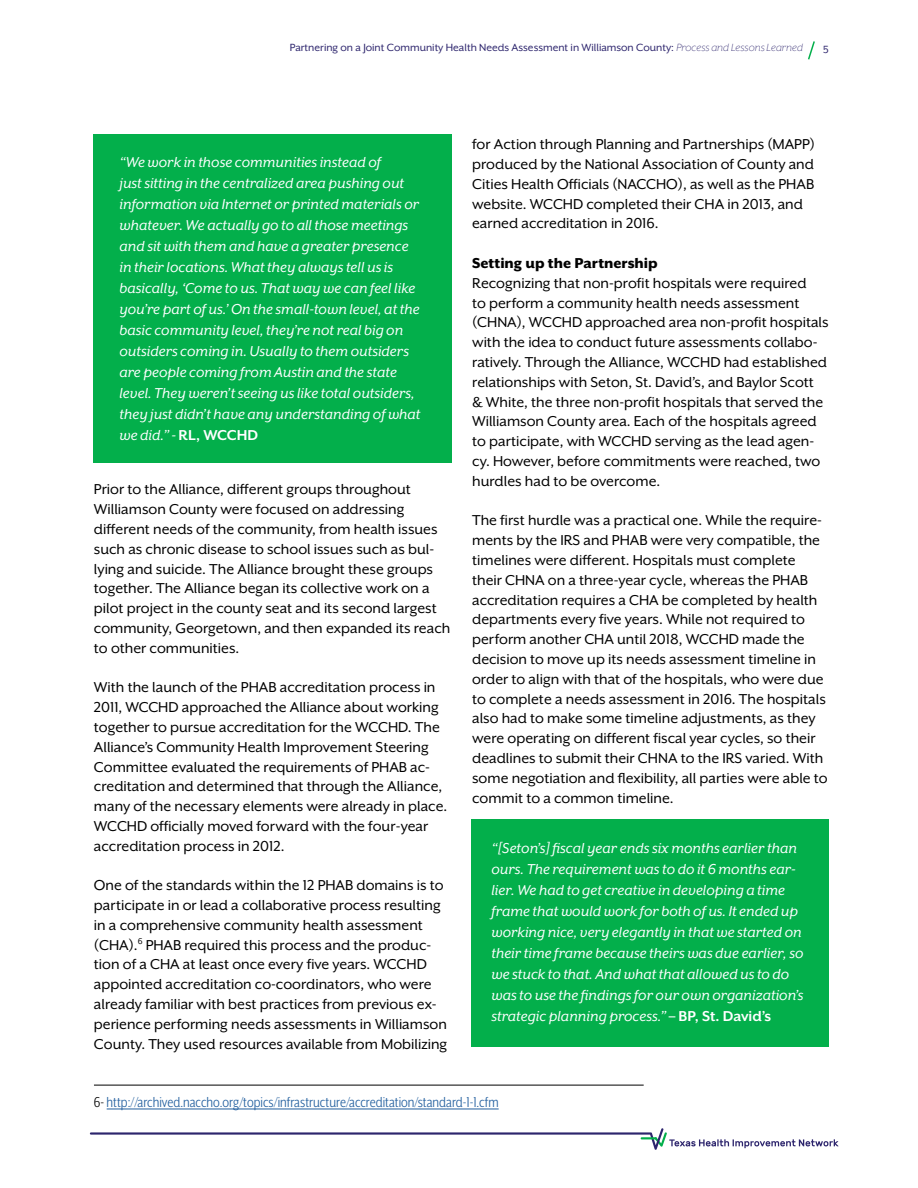
<style>
.page{position:relative;width:918px;height:1188px;background:#fff}
.page>*{position:absolute;margin:0;border:0;box-sizing:border-box;transform-origin:0 0}
.t1{font:16.5px/19.8px "Mr Eaves XL San OT";color:#000}
.t2{font:italic 16.5px/21px "Mr Eaves XL San OT";color:#fff}
.t3{font:16.5px "Mr Eaves XL San Nar OT";color:#215e9e}
.t4{font:800 16.5px "Mr Eaves XL San OT";color:#000}
.t5{font:12px "Mr Eaves XL San OT";color:#2d256d}
.s1{font-weight:300;font-style:italic}
.s2{font-weight:700;font-style:normal}
.s3{color:#000}
</style>
<div class="page">
<svg style="left:808px;top:41px;width:7px;height:19px"></svg>
<svg style="left:90px;top:1128px;width:748px;height:22px"></svg>
<div style="left:93px;top:135px;width:359px;height:328px;background:#03af4b"></div>
<div style="left:471px;top:819px;width:358px;height:228px;background:#03af4b"></div>
<hr style="left:107px;top:1109px;width:392px;height:1px;background:#215e9e">
<hr style="left:94px;top:1085px;width:550px;height:1px;background:#000">
<p class="t5" style="left:290px;top:42px;width:515px">Partnering on a Joint Community Health Needs Assessment in Williamson County: <span class="s1">Process and Lessons Learned</span></p>
<p class="t5" style="left:823px;top:43px;width:7px">5</p>
<p class="t2" style="left:119px;top:151px;width:303px">“We work in those communities instead of<br>just sitting in the centralized area pushing out information via Internet or printed materials or whatever. We actually go to all those meetings and sit with them and have a greater presence in their locations. What they always tell us is basically, ‘Come to us. That way we can feel like you’re part of us.’ On the small-town level, at the basic community level, they’re not real big on outsiders coming in. Usually to them outsiders are people coming from Austin and the state level. They weren’t seeing us like total outsiders, they just didn’t have any understanding of what we did.” - <span class="s2">RL, WCCHD</span></p>
<p class="t1" style="left:94px;top:479px;width:358px">Prior to the Alliance, different groups throughout Williamson County were focused on addressing different needs of the community, from health issues such as chronic disease to school issues such as bul&shy;lying and suicide. The Alliance brought these groups together. The Alliance began its collective work on a pilot project in the county seat and its second largest community, Georgetown, and then expanded its reach to other communities.</p>
<p class="t1" style="left:94px;top:677px;width:355px">With the launch of the PHAB accreditation process in 2011, WCCHD approached the Alliance about working together to pursue accreditation for the WCCHD. The Alliance’s Community Health Improvement Steering Committee evaluated the requirements of PHAB ac&shy;creditation and determined that through the Alliance, many of the necessary elements were already in place.<br>WCCHD officially moved forward with the four-year accreditation process in 2012.</p>
<p class="t1" style="left:94px;top:875px;width:355px">One of the standards within the 12 PHAB domains is to participate in or lead a collaborative process resulting in a comprehensive community health assessment (CHA).<sup>6</sup> PHAB required this process and the produc&shy;tion of a CHA at least once every five years. WCCHD appointed accreditation co-coordinators, who were already familiar with best practices from previous ex&shy;perience performing needs assessments in Williamson County. They used resources available from Mobilizing</p>
<p class="t1" style="left:472px;top:134px;width:344px">for Action through Planning and Partnerships (MAPP) produced by the National Association of County and Cities Health Officials (NACCHO), as well as the PHAB website. WCCHD completed their CHA in 2013, and earned accreditation in 2016.</p>
<p class="t4" style="left:472px;top:255px;width:187px">Setting up the Partnership</p>
<p class="t1" style="left:472px;top:273px;width:358px">Recognizing that non-profit hospitals were required<br>to perform a community health needs assessment (CHNA), WCCHD approached area non-profit hospitals with the idea to conduct future assessments collabo&shy;ratively. Through the Alliance, WCCHD had established relationships with Seton, St. David’s, and Baylor Scott &amp; White, the three non-profit hospitals that served the Williamson County area. Each of the hospitals agreed to participate, with WCCHD serving as the lead agen&shy;cy. However, before commitments were reached, two hurdles had to be overcome.</p>
<p class="t1" style="left:472px;top:511px;width:357px">The first hurdle was a practical one. While the require&shy;ments by the IRS and PHAB were very compatible, the timelines were different. Hospitals must complete their CHNA on a three-year cycle, whereas the PHAB accreditation requires a CHA be completed by health departments every five years. While not required to perform another CHA until 2018, WCCHD made the decision to move up its needs assessment timeline in order to align with that of the hospitals, who were due to complete a needs assessment in 2016. The hospitals also had to make some timeline adjustments, as they were operating on different fiscal year cycles, so their deadlines to submit their CHNA to the IRS varied. With some negotiation and flexibility, all parties were able to commit to a common timeline.</p>
<p class="t2" style="left:491px;top:838px;width:314px">“[Seton’s] fiscal year ends six months earlier than ours. The requirement was to do it 6 months ear&shy;lier. We had to get creative in developing a time frame that would work for both of us. It ended up working nice, very elegantly in that we started on their time frame because theirs was due earlier, so we stuck to that. And what that allowed us to do was to use the findings for our own organization’s strategic planning process.” <span class="s2">– BP, St. David’s</span></p>
<p class="t3" style="left:94px;top:1094px;width:406px"><span class="s3">6-</span> http://archived.naccho.org/topics/infrastructure/accreditation/standard-1-1.cfm</p>
</div>
